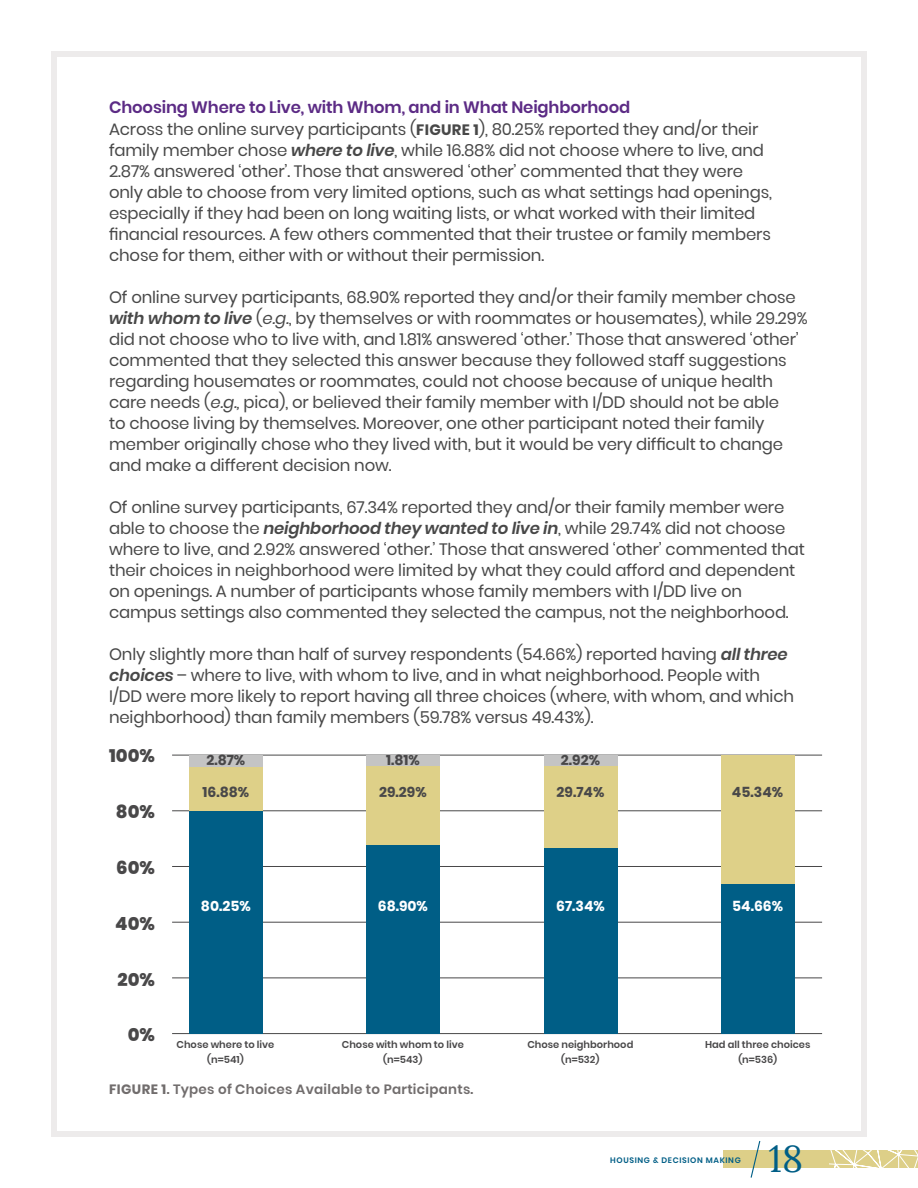
<style>
.page{position:relative;width:918px;height:1188px;background:#fff}
.page>*{position:absolute;margin:0;border:0;box-sizing:border-box;transform-origin:0 0}
.t1{font:37.35px "Lora";color:#005e86}
.t2{font:800 18.15px "Poppins";color:#494849}
.t3{font:16.5px/21px "Poppins";letter-spacing:-.01em;color:#484848}
.t4{font:700 14.1px "Poppins";color:#494849}
.t5{font:700 14.1px "Poppins";color:#fff}
.t6{font:600 13.5px "Poppins";letter-spacing:.02em;color:#716d6d}
.t7{font:600 9.9px/14.5px "Poppins";color:#494849;text-align:center}
.t8{font:600 7.95px "Poppins";letter-spacing:.08em;color:#005e86}
.s1{font-weight:600;color:#5c2b85}
.s2{font-weight:700;font-size:15px}
.s3{font-weight:600;font-style:italic}
.s4{font-style:italic}
.s5{font-weight:700}
</style>
<div class="page">
<svg style="left:829px;top:1150px;width:89px;height:18px;background:#e4d9a1"></svg>
<div style="left:724px;top:1150px;width:105px;height:18px;background:#ddcf88"></div>
<svg style="left:750px;top:1141px;width:11px;height:37px"></svg>
<div style="left:51px;top:51px;width:816px;height:1086px;border:6px solid #edebeb"></div>
<hr style="left:172px;top:1033px;width:650px;height:1px;background:#494849">
<hr style="left:172px;top:978px;width:650px;height:1px;background:#494849">
<hr style="left:172px;top:922px;width:650px;height:1px;background:#494849">
<hr style="left:172px;top:866px;width:650px;height:1px;background:#494849">
<hr style="left:172px;top:811px;width:650px;height:1px;background:#494849">
<hr style="left:172px;top:755px;width:650px;height:1px;background:#494849">
<div style="left:189px;top:811px;width:74px;height:223px;background:#005e86"></div>
<div style="left:189px;top:766px;width:74px;height:45px;background:#ded088"></div>
<div style="left:189px;top:755px;width:74px;height:11px;background:#c4c4c4"></div>
<div style="left:366px;top:755px;width:74px;height:11px;background:#c4c4c4"></div>
<div style="left:544px;top:755px;width:73px;height:11px;background:#c4c4c4"></div>
<div style="left:366px;top:766px;width:74px;height:82px;background:#ded088"></div>
<div style="left:544px;top:766px;width:73px;height:82px;background:#ded088"></div>
<div style="left:721px;top:755px;width:73px;height:129px;background:#ded088"></div>
<div style="left:366px;top:845px;width:74px;height:189px;background:#005e86"></div>
<div style="left:544px;top:848px;width:73px;height:186px;background:#005e86"></div>
<div style="left:721px;top:884px;width:73px;height:150px;background:#005e86"></div>
<p class="t3" style="left:109px;top:96px;width:664px"><span class="s1">Choosing Where to Live, with Whom, and in What Neighborhood<br></span>Across the online survey participants (<span class="s2">FIGURE 1</span>), 80.25% reported they and/or their family member chose <span class="s3">where to live</span>, while 16.88% did not choose where to live, and 2.87% answered ‘other’. Those that answered ‘other’ commented that they were only able to choose from very limited options, such as what settings had openings, especially if they had been on long waiting lists, or what worked with their limited financial resources. A few others commented that their trustee or family members chose for them, either with or without their permission.</p>
<p class="t3" style="left:109px;top:287px;width:700px">Of online survey participants, 68.90% reported they and/or their family member chose <span class="s3">with whom to live</span> (<span class="s4">e.g.</span>, by themselves or with roommates or housemates), while 29.29% did not choose who to live with, and 1.81% answered ‘other.’ Those that answered ‘other’ commented that they selected this answer because they followed staff suggestions regarding housemates or roommates, could not choose because of unique health care needs (<span class="s4">e.g.,</span> pica), or believed their family member with I/DD should not be able<br>to choose living by themselves. Moreover, one other participant noted their family member originally chose who they lived with, but it would be very difficult to change and make a different decision now.</p>
<p class="t3" style="left:109px;top:497px;width:697px">Of online survey participants, 67.34% reported they and/or their family member were able to choose the <span class="s3">neighborhood they wanted to live in</span>, while 29.74% did not choose where to live, and 2.92% answered ‘other.’ Those that answered ‘other’ commented that their choices in neighborhood were limited by what they could afford and dependent on openings. A number of participants whose family members with I/DD live on campus settings also commented they selected the campus, not the neighborhood.</p>
<p class="t3" style="left:109px;top:644px;width:687px">Only slightly more than half of survey respondents (54.66%) reported having <span class="s3">all three choices</span> – where to live, with whom to live, and in what neighborhood. People with I/DD were more likely to report having all three choices (where, with whom, and which neighborhood) than family members (59.78% versus 49.43%).</p>
<p class="t2" style="left:109px;top:745px;width:47px">100%</p>
<p class="t4" style="left:206px;top:752px;width:40px">2.87%</p>
<p class="t4" style="left:386px;top:752px;width:35px">1.81%</p>
<p class="t4" style="left:561px;top:752px;width:41px">2.92%</p>
<p class="t2" style="left:116px;top:801px;width:41px">80%</p>
<p class="t2" style="left:116px;top:857px;width:40px">60%</p>
<p class="t2" style="left:115px;top:913px;width:41px">40%</p>
<p class="t2" style="left:117px;top:969px;width:39px">20%</p>
<p class="t4" style="left:202px;top:783px;width:48px">16.88%</p>
<p class="t4" style="left:379px;top:783px;width:49px">29.29%</p>
<p class="t4" style="left:557px;top:783px;width:49px">29.74%</p>
<p class="t4" style="left:732px;top:783px;width:53px">45.34%</p>
<p class="t5" style="left:201px;top:898px;width:51px">80.25%</p>
<p class="t5" style="left:378px;top:898px;width:52px">68.90%</p>
<p class="t5" style="left:556px;top:898px;width:50px">67.34%</p>
<p class="t5" style="left:732px;top:898px;width:52px">54.66%</p>
<p class="t7" style="left:207px;top:1038px;width:69px;text-align:left;text-indent:-79px"><sup>0%</sup> Chose where to live (n=541)</p>
<p class="t7" style="left:342px;top:1038px;width:124px">Chose with whom to live (n=543)</p>
<p class="t7" style="left:527px;top:1038px;width:108px">Chose neighborhood (n=532)</p>
<p class="t7" style="left:705px;top:1038px;width:107px">Had all three choices (n=536)</p>
<p class="t6" style="left:109px;top:1082px;width:366px"><span class="s5">FIGURE 1</span>. Types of Choices Available to Participants.</p>
<p class="t8" style="left:610px;top:1156px;width:132px">HOUSING &amp; DECISION MAKING</p>
<h1 class="t1" style="left:769px;top:1130px;width:36px">18</h1>
</div>
